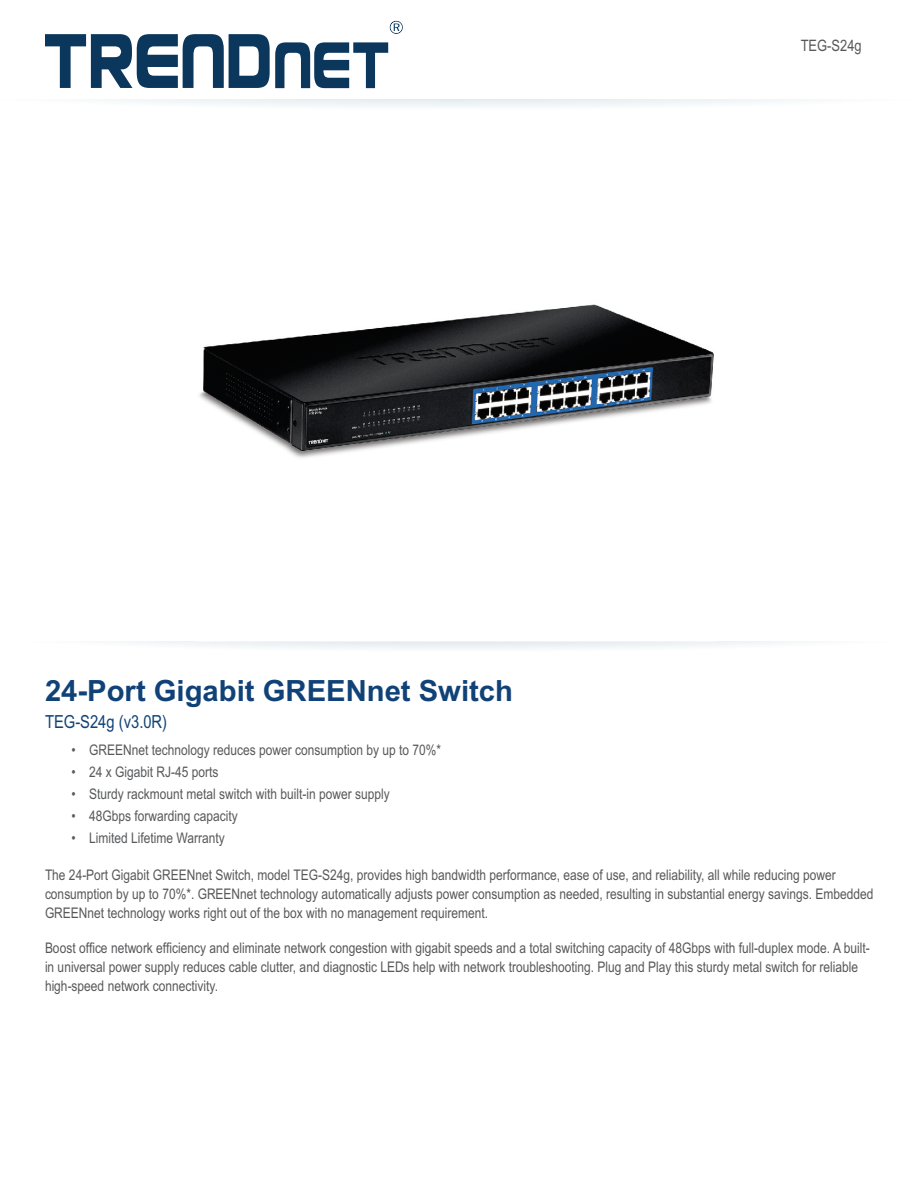
<style>
.page{position:relative;width:918px;height:1188px;background:#fff}
.page>*{position:absolute;margin:0;border:0;box-sizing:border-box;transform-origin:0 0}
.t1{font:700 29.25px "Arial";color:#104278}
.t2{font:18px "Arial Narrow";color:#104278}
.t3{font:15.75px "Arial Narrow";color:#57585a}
.t4{font:14.7px/19px "Arial Narrow";color:#57585a}
</style>
<div class="page">
<div style="left:0;top:99px;width:918px;height:32px;background:linear-gradient(to bottom,#f7f9fa,#fff)"></div>
<svg style="left:136px;top:642px;width:650px;height:7px"></svg>
<img style="left:197px;top:124px;width:517px;height:518px">
<svg style="left:45px;top:21px;width:358px;height:67px"></svg>
<h1 class="t1" style="left:45px;top:679px;width:470px">24-Port Gigabit GREENnet Switch</h1>
<p class="t2" style="left:45px;top:715px;width:124px">TEG-S24g (v3.0R)</p>
<p class="t4" style="left:72px;top:742px;width:371px">• GREENnet technology reduces power consumption by up to 70%*</p>
<p class="t4" style="left:72px;top:764px;width:148px">• 24 x Gigabit RJ-45 ports</p>
<p class="t4" style="left:72px;top:786px;width:320px">• Sturdy rackmount metal switch with built-in power supply</p>
<p class="t4" style="left:72px;top:808px;width:168px">• 48Gbps forwarding capacity</p>
<p class="t4" style="left:72px;top:829px;width:155px">• Limited Lifetime Warranty</p>
<p class="t3" style="left:801px;top:39px;width:63px">TEG-S24g</p>
<p class="t4" style="left:45px;top:866px;width:830px">The 24-Port Gigabit GREENnet Switch, model TEG-S24g, provides high bandwidth performance, ease of use, and reliability, all while reducing power consumption by up to 70%*. GREENnet technology automatically adjusts power consumption as needed, resulting in substantial energy savings. Embedded<br>GREENnet technology works right out of the box with no management requirement.</p>
<p class="t4" style="left:45px;top:940px;width:826px">Boost office network efficiency and eliminate network congestion with gigabit speeds and a total switching capacity of 48Gbps with full-duplex mode. A built&shy;in universal power supply reduces cable clutter, and diagnostic LEDs help with network troubleshooting. Plug and Play this sturdy metal switch for reliable high-speed network connectivity.</p>
</div>
